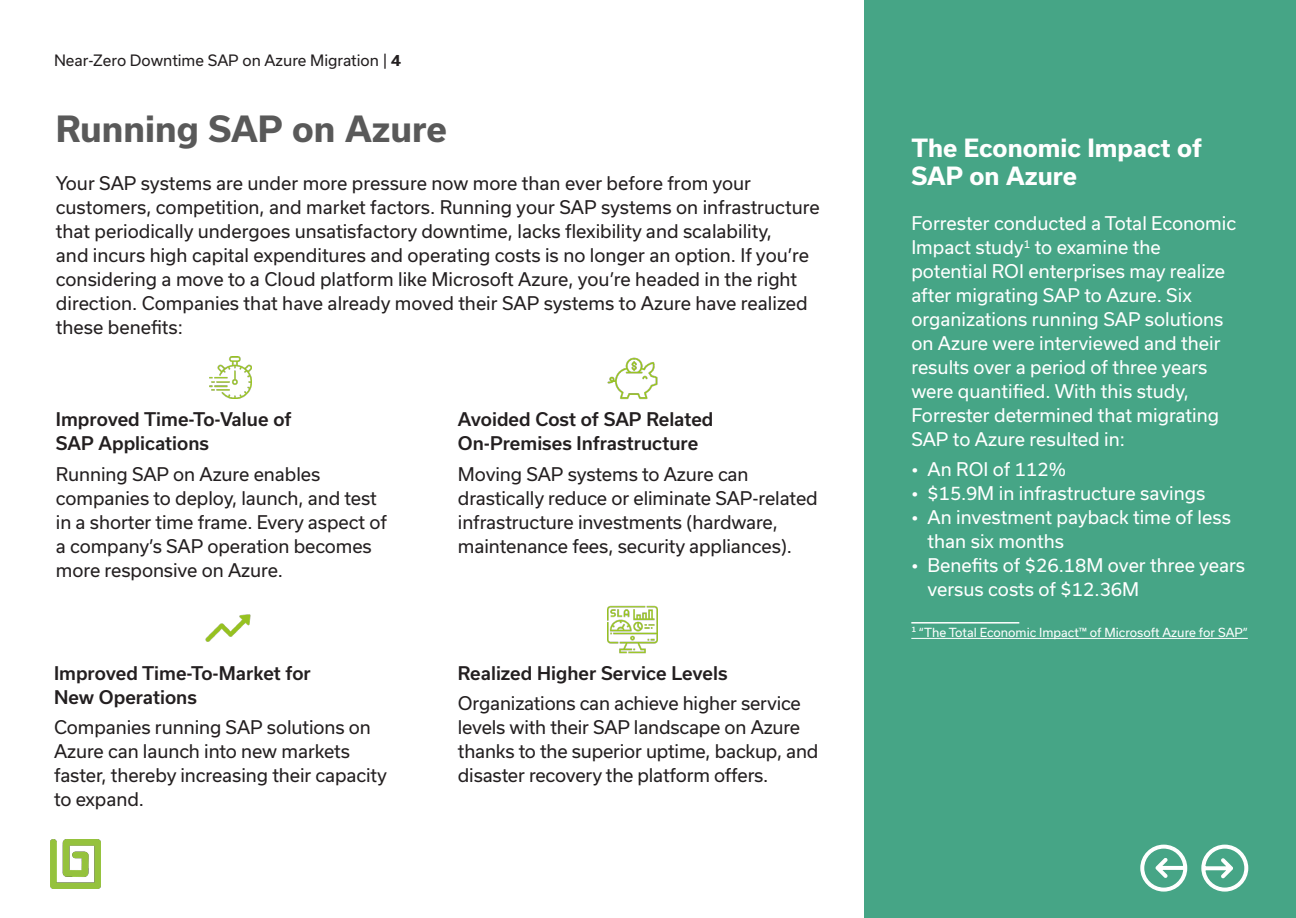
<style>
.page{position:relative;width:1296px;height:918px;background:#fff}
.page>*{position:absolute;margin:0;border:0;box-sizing:border-box;transform-origin:0 0}
.Paragraph_Header{font:700 34.5px "Usual";color:#595959}
.t1{font:700 24px/28.8px "Usual";color:#fff}
.Smaller_Regular_Para{font:18px/24px "Usual";letter-spacing:-.005em;color:#231f20}
.Regular_Paragraph{font:18px/24px "Usual";color:#231f20}
.t2{font:18px/24px "Usual";color:#fff}
.Small_paragraph_head{font:500 18px/24px "Usual";color:#231f20}
.t3{font:15px "Usual";color:#231f20}
.t4{font:12px "Usual";color:#fff}
.s1{font-weight:700}
</style>
<div class="page">
<img style="left:51px;top:839px;width:49px;height:50px">
<div style="left:864px;top:0;width:432px;height:918px;background:#46a586"></div>
<hr style="left:911px;top:622px;width:108px;height:2px;background:#fff">
<hr style="left:911px;top:638px;width:337px;height:1px;background:#fff">
<svg style="left:1201px;top:844px;width:48px;height:48px"></svg>
<svg style="left:1140px;top:844px;width:48px;height:48px"></svg>
<img style="left:210px;top:356px;width:42px;height:42px">
<img style="left:607px;top:357px;width:51px;height:43px">
<img style="left:205px;top:614px;width:46px;height:28px">
<img style="left:608px;top:605px;width:50px;height:49px">
<p class="t3" style="left:54px;top:52px;width:348px">Near-Zero Downtime SAP on Azure Migration | <span class="s1">4</span></p>
<p class="Paragraph_Header" style="left:56px;top:109px;width:392px">Running SAP on Azure</p>
<p class="Regular_Paragraph" style="left:56px;top:172px;width:765px">Your SAP systems are under more pressure now more than ever before from your customers, competition, and market factors. Running your SAP systems on infrastructure that periodically undergoes unsatisfactory downtime, lacks flexibility and scalability,<br>and incurs high capital expenditures and operating costs is no longer an option. If you’re considering a move to a Cloud platform like Microsoft Azure, you’re headed in the right direction. Companies that have already moved their SAP systems to Azure have realized these benefits:</p>
<p class="Small_paragraph_head" style="left:56px;top:408px;width:237px">Improved Time-To-Value of<br>SAP Applications</p>
<p class="Smaller_Regular_Para" style="left:56px;top:462px;width:333px">Running SAP on Azure enables companies to deploy, launch, and test in a shorter time frame. Every aspect of a company’s SAP operation becomes more responsive on Azure.</p>
<p class="Small_paragraph_head" style="left:54px;top:661px;width:259px">Improved Time-To-Market for<br>New Operations</p>
<p class="Smaller_Regular_Para" style="left:54px;top:716px;width:334px">Companies running SAP solutions on<br>Azure can launch into new markets faster, thereby increasing their capacity to expand.</p>
<p class="Small_paragraph_head" style="left:458px;top:408px;width:257px">Avoided Cost of SAP Related<br>On-Premises Infrastructure</p>
<p class="Smaller_Regular_Para" style="left:458px;top:462px;width:361px">Moving SAP systems to Azure can drastically reduce or eliminate SAP-related infrastructure investments (hardware, maintenance fees, security appliances).</p>
<p class="Small_paragraph_head" style="left:458px;top:661px;width:271px">Realized Higher Service Levels</p>
<p class="Smaller_Regular_Para" style="left:458px;top:692px;width:362px">Organizations can achieve higher service levels with their SAP landscape on Azure thanks to the superior uptime, backup, and disaster recovery the platform offers.</p>
<p class="t1" style="left:911px;top:133px;width:292px">The Economic Impact of<br>SAP on Azure</p>
<p class="t2" style="left:911px;top:211px;width:326px">Forrester conducted a Total Economic Impact study<sup>1</sup> to examine the potential ROI enterprises may realize after migrating SAP to Azure. Six organizations running SAP solutions on Azure were interviewed and their results over a period of three years were quantified. With this study, Forrester determined that migrating SAP to Azure resulted in:</p>
<p class="t2" style="left:911px;top:458px;width:156px">• An ROI of 112%</p>
<p class="t2" style="left:911px;top:482px;width:296px">• $15.9M in infrastructure savings</p>
<p class="t2" style="left:928px;top:506px;width:305px;text-indent:-16px">• An investment payback time of less than six months</p>
<p class="t2" style="left:928px;top:554px;width:319px;text-indent:-16px">• Benefits of $26.18M over three years versus costs of $12.36M</p>
<p class="t4" style="left:911px;top:626px;width:338px">¹ “The Total Economic Impact™ of Microsoft Azure for SAP”</p>
</div>
